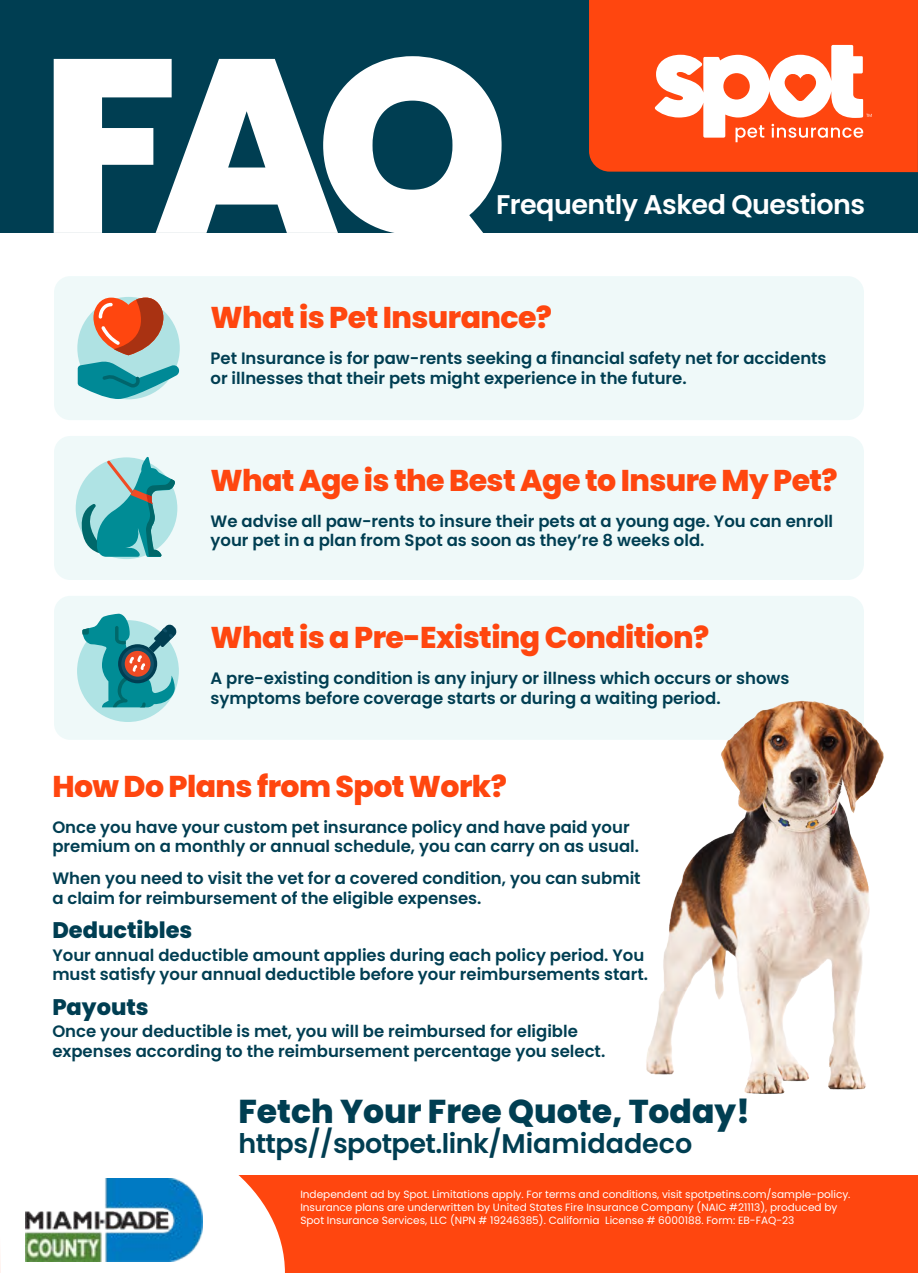
<style>
.page{position:relative;width:918px;height:1273px;background:#fff}
.page>*{position:absolute;margin:0;border:0;box-sizing:border-box;transform-origin:0 0}
.t1{font:800 33px "Poppins";color:#003e52}
.t2{font:800 30px "Poppins";letter-spacing:-.02em;color:#ff460f}
.t3{font:600 27px "Poppins";letter-spacing:-.02em;color:#003e52}
.t4{font:600 27px "Poppins";letter-spacing:-.02em;color:#fff}
.t5{font:800 22.5px "Poppins";color:#003e52}
.t6{font:600 16.5px/19.5px "Poppins";color:#003e52}
.t7{font:10.5px/12.8px "Poppins";color:#fff}
</style>
<div class="page">
<div style="left:0;top:1176px;width:918px;height:97px;background:#ff460f"></div>
<div style="left:0;top:0;width:918px;height:232px;background:#003e52"></div>
<div style="left:589px;top:0;width:329px;height:172px;background:#ff460f"></div>
<div style="left:54px;top:276px;width:810px;height:144px;background:#eff9f9;border-radius:16px"></div>
<div style="left:77px;top:297px;width:103px;height:102px;background:#afe2e3;border-radius:50%"></div>
<svg style="left:78px;top:361px;width:101px;height:38px"></svg>
<svg style="left:93px;top:297px;width:70px;height:58px"></svg>
<svg style="left:655px;top:45px;width:217px;height:97px;background:#ffa387"></svg>
<svg style="left:54px;top:56px;width:452px;height:177px"></svg>
<div style="left:54px;top:436px;width:810px;height:144px;background:#eff9f9;border-radius:16px"></div>
<svg style="left:80px;top:456px;width:95px;height:103px"></svg>
<div style="left:54px;top:596px;width:810px;height:144px;background:#eff9f9;border-radius:16px"></div>
<div style="left:77px;top:620px;width:102px;height:102px;background:#afe3e4;border-radius:50%"></div>
<svg style="left:82px;top:614px;width:95px;height:93px"></svg>
<svg style="left:0;top:1175px;width:285px;height:98px;background:#fceae4"></svg>
<img style="left:646px;top:700px;width:238px;height:394px">
<img style="left:25px;top:1178px;width:177px;height:83px">
<h3 class="t4" style="left:496px;top:188px;width:371px">Frequently Asked Questions</h3>
<h2 class="t2" style="left:210px;top:300px;width:343px">What is Pet Insurance?</h2>
<p class="t6" style="left:210px;top:349px;width:618px">Pet Insurance is for paw-rents seeking a financial safety net for accidents or illnesses that their pets might experience in the future.</p>
<h2 class="t2" style="left:210px;top:463px;width:629px">What Age is the Best Age to Insure My Pet?</h2>
<p class="t6" style="left:210px;top:511px;width:624px">We advise all paw-rents to insure their pets at a young age. You can enroll your pet in a plan from Spot as soon as they’re 8 weeks old.</p>
<h2 class="t2" style="left:210px;top:620px;width:500px">What is a Pre-Existing Condition?</h2>
<p class="t6" style="left:210px;top:668px;width:581px">A pre-existing condition is any injury or illness which occurs or shows symptoms before coverage starts or during a waiting period.</p>
<h2 class="t2" style="left:52px;top:769px;width:456px">How Do Plans from Spot Work?</h2>
<p class="t6" style="left:52px;top:817px;width:588px">Once you have your custom pet insurance policy and have paid your premium on a monthly or annual schedule, you can carry on as usual.</p>
<p class="t6" style="left:52px;top:868px;width:590px">When you need to visit the vet for a covered condition, you can submit a claim for reimbursement of the eligible expenses.</p>
<h3 class="t5" style="left:52px;top:917px;width:142px">Deductibles</h3>
<p class="t6" style="left:52px;top:945px;width:597px">Your annual deductible amount applies during each policy period. You must satisfy your annual deductible before your reimbursements start.</p>
<h3 class="t5" style="left:52px;top:993px;width:98px">Payouts</h3>
<p class="t6" style="left:52px;top:1021px;width:554px">Once your deductible is met, you will be reimbursed for eligible expenses according to the reimbursement percentage you select.</p>
<h1 class="t1" style="left:238px;top:1092px;width:513px">Fetch Your Free Quote, Today!</h1>
<h3 class="t3" style="left:238px;top:1128px;width:456px">https//spotpet.link/Miamidadeco</h3>
<p class="t7" style="left:300px;top:1188px;width:552px">Independent ad by Spot. Limitations apply. For terms and conditions, visit spotpetins.com/sample-policy.<br>Insurance plans are underwritten by United States Fire Insurance Company (NAIC #21113), produced by<br>Spot Insurance Services, LLC (NPN # 19246385). California License # 6000188. Form: EB-FAQ-23</p>
</div>
